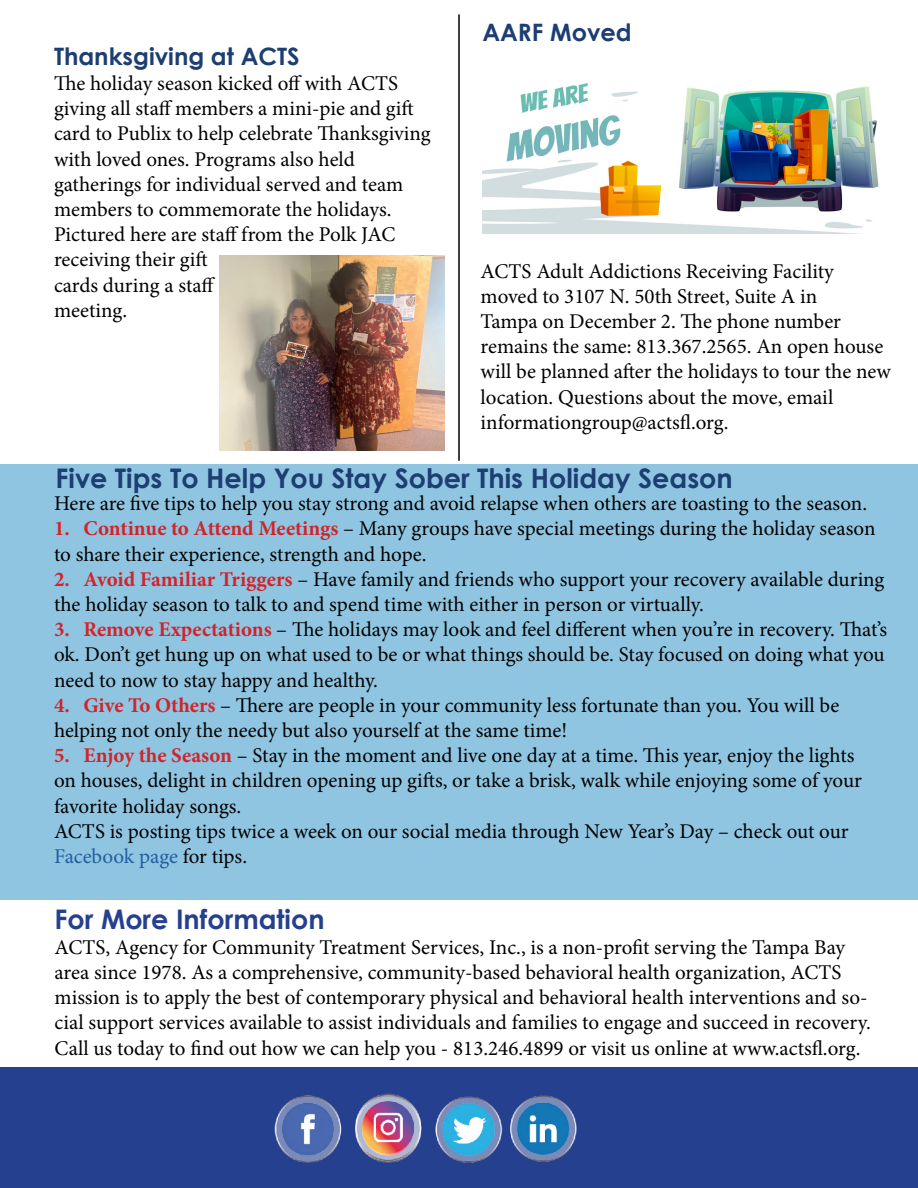
<style>
.page{position:relative;width:918px;height:1188px;background:#fff}
.page>*{position:absolute;margin:0;border:0;box-sizing:border-box;transform-origin:0 0}
.t1{font:700 27px "Century Gothic";color:#1d3e72}
.t2{font:700 27px "Century Gothic";color:#25408f}
.t3{font:700 24px "Century Gothic";color:#1d3e72}
.t4{font:21px/25.2px "Minion Pro";letter-spacing:-.005em;color:#000}
.s1{font-weight:700;color:#d2232a}
.s2{color:#215e9e}
</style>
<div class="page">
<div style="left:0;top:464px;width:918px;height:436px;background:#8fc5e1"></div>
<div style="left:0;top:1067px;width:918px;height:121px;background:#25408f"></div>
<img style="left:274px;top:1095px;width:68px;height:68px">
<img style="left:435px;top:1096px;width:68px;height:67px">
<img style="left:510px;top:1095px;width:67px;height:67px">
<img style="left:355px;top:1093px;width:67px;height:70px">
<hr style="left:458px;top:14px;width:2px;height:447px;background:#000">
<img style="left:220px;top:256px;width:225px;height:194px">
<img style="left:482px;top:83px;width:397px;height:151px">
<p class="t3" style="left:54px;top:38px;width:247px">Thanksgiving at ACTS</p>
<p class="t4" style="left:54px;top:71px;width:378px">The holiday season kicked off with ACTS giving all staff members a mini-pie and gift card to Publix to help celebrate Thanksgiving with loved ones. Programs also held gatherings for individual served and team members to commemorate the holidays.<br>Pictured here are staff from the Polk JAC receiving their gift<br>cards during a staff<br>meeting.</p>
<p class="t3" style="left:482px;top:14px;width:151px">AARF Moved</p>
<p class="t4" style="left:481px;top:258px;width:412px">ACTS Adult Addictions Receiving Facility moved to 3107 N. 50th Street, Suite A in<br>Tampa on December 2. The phone number remains the same: 813.367.2565. An open house will be planned after the holidays to tour the new location. Questions about the move, email informationgroup@actsfl.org.</p>
<p class="t1" style="left:56px;top:457px;width:679px">Five Tips To Help You Stay Sober This Holiday Season</p>
<p class="t4" style="left:54px;top:491px;width:815px">Here are five tips to help you stay strong and avoid relapse when others are toasting to the season.</p>
<p class="t4" style="left:54px;top:516px;width:823px"><span class="s1">1. Continue to Attend Meetings</span> – Many groups have special meetings during the holiday season to share their experience, strength and hope.</p>
<p class="t4" style="left:54px;top:567px;width:832px"><span class="s1">2. Avoid Familiar Triggers</span> – Have family and friends who support your recovery available during the holiday season to talk to and spend time with either in person or virtually.</p>
<p class="t4" style="left:54px;top:617px;width:835px"><span class="s1">3. Remove Expectations</span> – The holidays may look and feel different when you’re in recovery. That’s ok. Don’t get hung up on what used to be or what things should be. Stay focused on doing what you need to now to stay happy and healthy.</p>
<p class="t4" style="left:54px;top:693px;width:787px"><span class="s1">4. Give To Others</span> – There are people in your community less fortunate than you. You will be helping not only the needy but also yourself at the same time!</p>
<p class="t4" style="left:54px;top:743px;width:809px"><span class="s1">5. Enjoy the Season</span> – Stay in the moment and live one day at a time. This year, enjoy the lights on houses, delight in children opening up gifts, or take a brisk, walk while enjoying some of your favorite holiday songs.<br>ACTS is posting tips twice a week on our social media through New Year’s Day – check out our <span class="s2">Facebook page</span> for tips.</p>
<p class="t2" style="left:55px;top:898px;width:272px">For More Information</p>
<p class="t4" style="left:55px;top:935px;width:818px">ACTS, Agency for Community Treatment Services, Inc., is a non-profit serving the Tampa Bay area since 1978. As a comprehensive, community-based behavioral health organization, ACTS mission is to apply the best of contemporary physical and behavioral health interventions and so&shy;cial support services available to assist individuals and families to engage and succeed in recovery.<br>Call us today to find out how we can help you - 813.246.4899 or visit us online at www.actsfl.org.</p>
</div>
